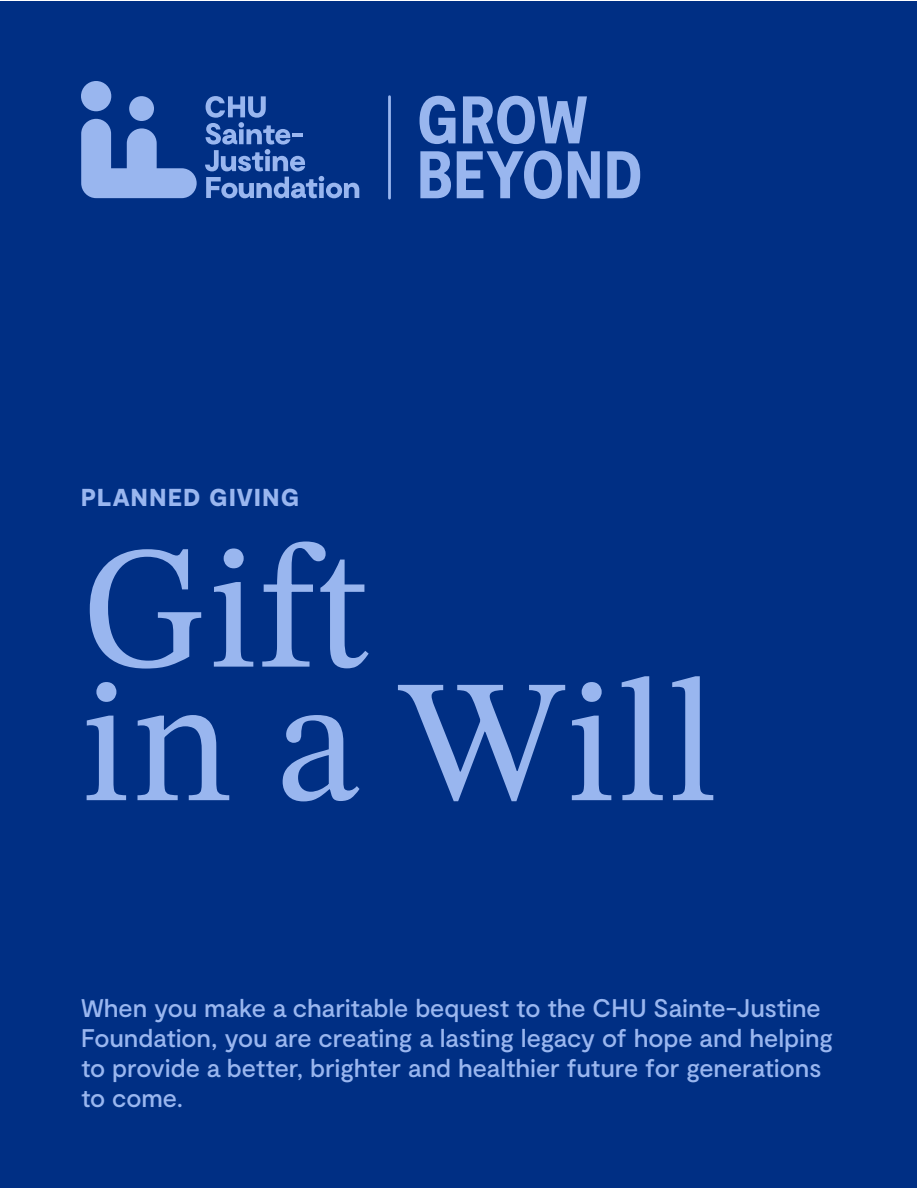
<style>
.page{position:relative;width:918px;height:1188px;background:#fff}
.page>*{position:absolute;margin:0;border:0;box-sizing:border-box;transform-origin:0 0}
.t1{font:175.5px/133.5px "STIX Two Text";letter-spacing:.005em;color:#99b6ef}
.t2{font:500 25.5px/30px "Moderat";color:#99b6ef}
.t3{font:900 24.45px "Moderat";letter-spacing:.065em;color:#99b6ef}
</style>
<div class="page">
<div style="left:1px;top:1px;width:916px;height:1186px;background:#002f84"></div>
<hr style="left:388px;top:97px;width:3px;height:101px;background:#99b6ef">
<svg style="left:420px;top:96px;width:36px;height:48px"></svg>
<svg style="left:463px;top:96px;width:124px;height:48px"></svg>
<svg style="left:420px;top:151px;width:31px;height:47px"></svg>
<svg style="left:457px;top:151px;width:105px;height:48px"></svg>
<svg style="left:568px;top:151px;width:32px;height:47px"></svg>
<svg style="left:607px;top:151px;width:33px;height:47px"></svg>
<svg style="left:81px;top:119px;width:116px;height:79px"></svg>
<div style="left:81px;top:81px;width:30px;height:30px;background:#99b6ef;border-radius:50%"></div>
<div style="left:129px;top:96px;width:25px;height:25px;background:#99b6ef;border-radius:50%"></div>
<svg style="left:205px;top:96px;width:154px;height:102px"></svg>
<p class="t3" style="left:81px;top:482px;width:220px">PLANNED GIVING</p>
<h1 class="t1" style="left:81px;top:541px;width:638px">Gift<br>in a Will</h1>
<p class="t2" style="left:81px;top:994px;width:754px">When you make a charitable bequest to the CHU Sainte-Justine Foundation, you are creating a lasting legacy of hope and helping to provide a better, brighter and healthier future for generations to come.</p>
</div>
